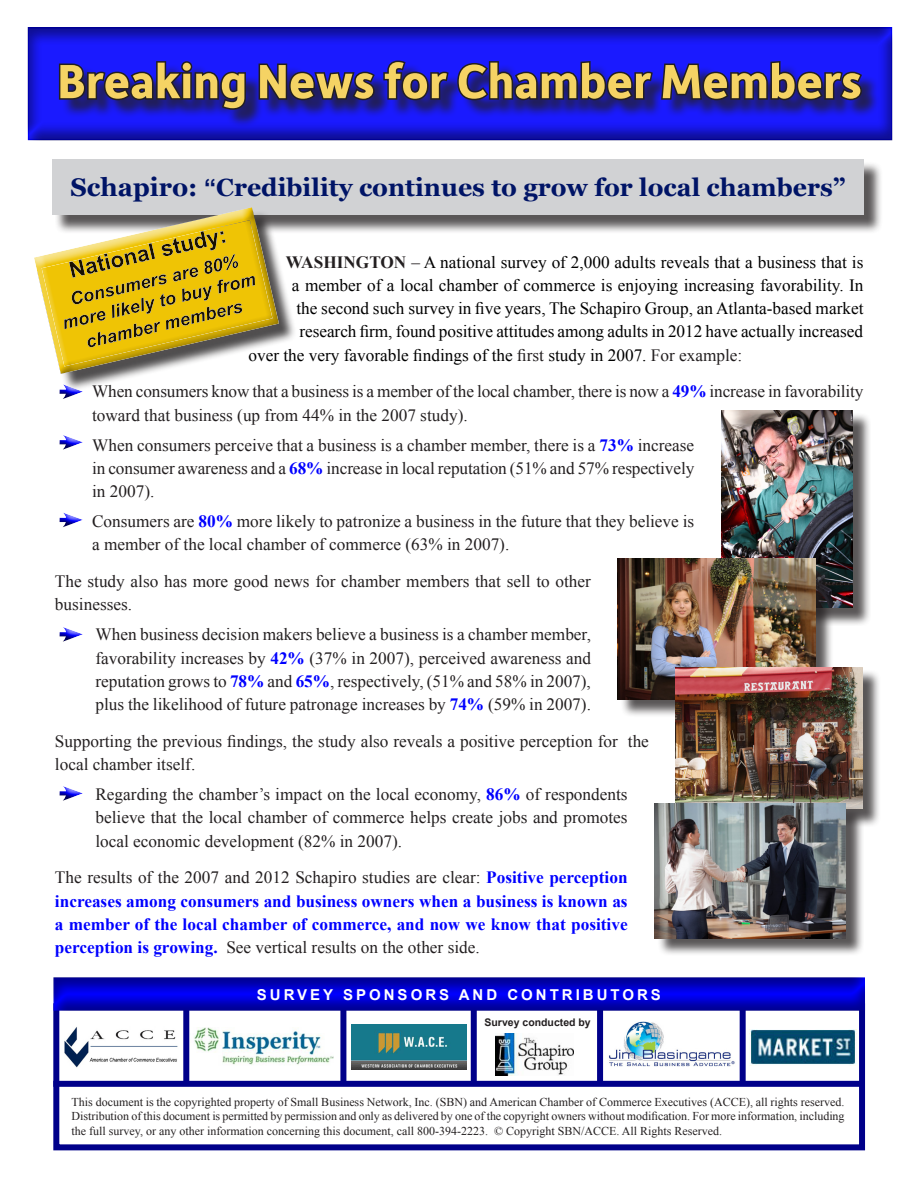
<style>
.page{position:relative;width:918px;height:1188px;background:#fff}
.page>*{position:absolute;margin:0;border:0;box-sizing:border-box;transform-origin:0 0}
.t1{font:700 51px "Depot New";color:#f5d364}
.t2{font:700 24.9px "Georgia";color:#001466}
.t3{font:17.25px/23.2px "Times New Roman";color:#231f20}
.t4{font:17.25px "Times New Roman";color:#000}
.t5{font:700 17.25px/23.2px "Times New Roman";color:#00f;text-align:justify}
.t6{font:700 15px "Arial";letter-spacing:.2em;color:#fff}
.t7{font:12px/14.4px "Times New Roman";color:#231f20;text-align:justify}
.t8{font:700 10.5px "Arial";color:#231f20}
.s1{font-size:25.5px}
.s2{font-family:"Arial";font-size:24px}
.s3{font-weight:700;color:#231f20}
.s4{color:#231f20}
.s5{font-weight:700;color:#00f}
.s6{font-weight:400;color:#231f20}
</style>
<div class="page">
<div style="left:26px;top:26px;width:866px;height:116px;background:#231f20;opacity:.5"></div>
<div style="left:55px;top:162px;width:827px;height:72px;background:#231f20;opacity:.75"></div>
<div style="left:52px;top:159px;width:812px;height:56px;background:#d1d2d4"></div>
<div style="left:597px;top:1006px;width:6px;height:78px;background:#00008a"></div>
<div style="left:471px;top:1008px;width:6px;height:76px;background:#00008a"></div>
<div style="left:340px;top:1009px;width:6px;height:75px;background:#00008a"></div>
<div style="left:740px;top:1007px;width:6px;height:77px;background:#00008a"></div>
<img style="left:496px;top:1033px;width:78px;height:43px">
<div style="left:183px;top:1007px;width:6px;height:77px;background:#00008a"></div>
<div style="left:53px;top:1081px;width:811px;height:6px;background:#00008a"></div>
<div style="left:53px;top:1003px;width:812px;height:147px;border:6px solid #00008a"></div>
<div style="left:61px;top:63px;width:819px;height:65px;background:#231f20;opacity:.75"></div>
<svg style="left:57px;top:60px;width:190px;height:51px;background:#1e1c8a"></svg>
<svg style="left:257px;top:59px;width:193px;height:44px;background:#1e1c90"></svg>
<svg style="left:456px;top:59px;width:408px;height:43px;background:#1e1c90"></svg>
<div style="left:52px;top:975px;width:815px;height:36px;background:#231f20;opacity:.5"></div>
<svg style="left:34px;top:207px;width:276px;height:181px"></svg>
<img style="left:194px;top:1027px;width:140px;height:38px">
<img style="left:609px;top:1021px;width:126px;height:46px">
<img style="left:351px;top:1025px;width:115px;height:45px">
<img style="left:64px;top:1027px;width:114px;height:41px">
<img style="left:749px;top:1029px;width:107px;height:36px">
<div style="left:57px;top:384px;width:27px;height:13px;background:#fff;opacity:.75"></div>
<div style="left:57px;top:385px;width:27px;height:16px;background:#231f20;opacity:.75"></div>
<div style="left:57px;top:436px;width:27px;height:16px;background:#231f20;opacity:.75"></div>
<div style="left:57px;top:513px;width:27px;height:17px;background:#231f20;opacity:.75"></div>
<div style="left:57px;top:628px;width:27px;height:16px;background:#231f20;opacity:.75"></div>
<div style="left:57px;top:787px;width:27px;height:16px;background:#231f20;opacity:.75"></div>
<div style="left:724px;top:413px;width:147px;height:213px;background:#231f20;opacity:.75"></div>
<img style="left:721px;top:410px;width:132px;height:198px">
<div style="left:620px;top:560px;width:214px;height:158px;background:#231f20;opacity:.75"></div>
<img style="left:618px;top:558px;width:197px;height:141px">
<div style="left:678px;top:669px;width:203px;height:159px;background:#231f20;opacity:.75"></div>
<img style="left:676px;top:667px;width:186px;height:139px">
<div style="left:657px;top:806px;width:207px;height:151px;background:#231f20;opacity:.75"></div>
<img style="left:655px;top:804px;width:191px;height:134px">
<p class="t1" style="left:57px;top:48px;width:807px">Breaking News for Chamber Members</p>
<p class="t2" style="left:70px;top:171px;width:777px"><span class="s1">Schapiro:</span> <span class="s2">“</span>Credibility continues to grow for local chambers”</p>
<p class="t4" style="left:286px;top:250px;width:579px"><span class="s3">WASHINGTON</span> <span class="s4">–</span> A national survey of 2,000 adults reveals that a business that is</p>
<p class="t4" style="left:292px;top:273px;width:573px">a member of a local chamber of commerce is enjoying increasing favorability. In</p>
<p class="t4" style="left:296px;top:296px;width:569px">the second such survey in five years, The Schapiro Group, an Atlanta-based market</p>
<p class="t4" style="left:299px;top:319px;width:565px">research firm, found positive attitudes among adults in 2012 have actually increased</p>
<p class="t4" style="left:248px;top:343px;width:495px">over the very favorable findings of the <span class="s4">first</span> study in 2007. <span class="s4">For example:</span></p>
<p class="t3" style="left:92px;top:379px;width:773px">When consumers know that a business is a member of the local chamber, there is now a <span class="s5">49%</span> increase in favorability toward that business (up from 44% in the 2007 study).</p>
<p class="t3" style="left:92px;top:433px;width:604px;text-align:justify">When consumers perceive that a business is a chamber member, there is a <span class="s5">73%</span> increase in consumer awareness and a <span class="s5">68%</span> increase in local reputation (51% and 57% respectively in 2007).</p>
<p class="t3" style="left:92px;top:509px;width:604px">Consumers are <span class="s5">80%</span> more likely to patronize a business in the future that they believe is a member of the local chamber of commerce (63% in 2007).</p>
<p class="t3" style="left:55px;top:569px;width:538px">The study also has more good news for chamber members that sell to other businesses.</p>
<p class="t3" style="left:95px;top:622px;width:497px;text-align:justify">When business decision makers believe a business is a chamber member, favorability increases by <span class="s5">42%</span> (37% in 2007), perceived awareness and reputation grows to <span class="s5">78%</span> and <span class="s5">65%</span>, respectively, (51% and 58% in 2007), plus the likelihood of future patronage increases by <span class="s5">74%</span> (59% in 2007).</p>
<p class="t3" style="left:55px;top:729px;width:595px">Supporting the previous findings, the study also reveals a positive perception for the local chamber itself.</p>
<p class="t3" style="left:95px;top:782px;width:534px;text-align:justify">Regarding the chamber’s impact on the local economy, <span class="s5">86%</span> of respondents believe that the local chamber of commerce helps create jobs and promotes local economic development (82% in 2007).</p>
<p class="t5" style="left:55px;top:865px;width:574px"><span class="s6">The results of the 2007 and 2012 Schapiro studies are clear:</span> Positive perception increases among consumers and business owners when a business is known as a member of the local chamber of commerce, and now we know that positive perception is growing. <span class="s6">See vertical results on the other side.</span></p>
<p class="t6" style="left:257px;top:984px;width:406px">SURVEY SPONSORS AND CONTRIBUTORS</p>
<p class="t8" style="left:485px;top:1015px;width:108px">Survey conducted by</p>
<p class="t7" style="left:72px;top:1094px;width:775px">This document is the copyrighted property of Small Business Network, Inc. (SBN) and American Chamber of Commerce Executives (ACCE), all rights reserved.<br>Distribution of this document is permitted by permission and only as delivered by one of the copyright owners without modification. For more information, including the full survey, or any other information concerning this document, call 800-394-2223. © Copyright SBN/ACCE. All Rights Reserved.</p>
</div>
